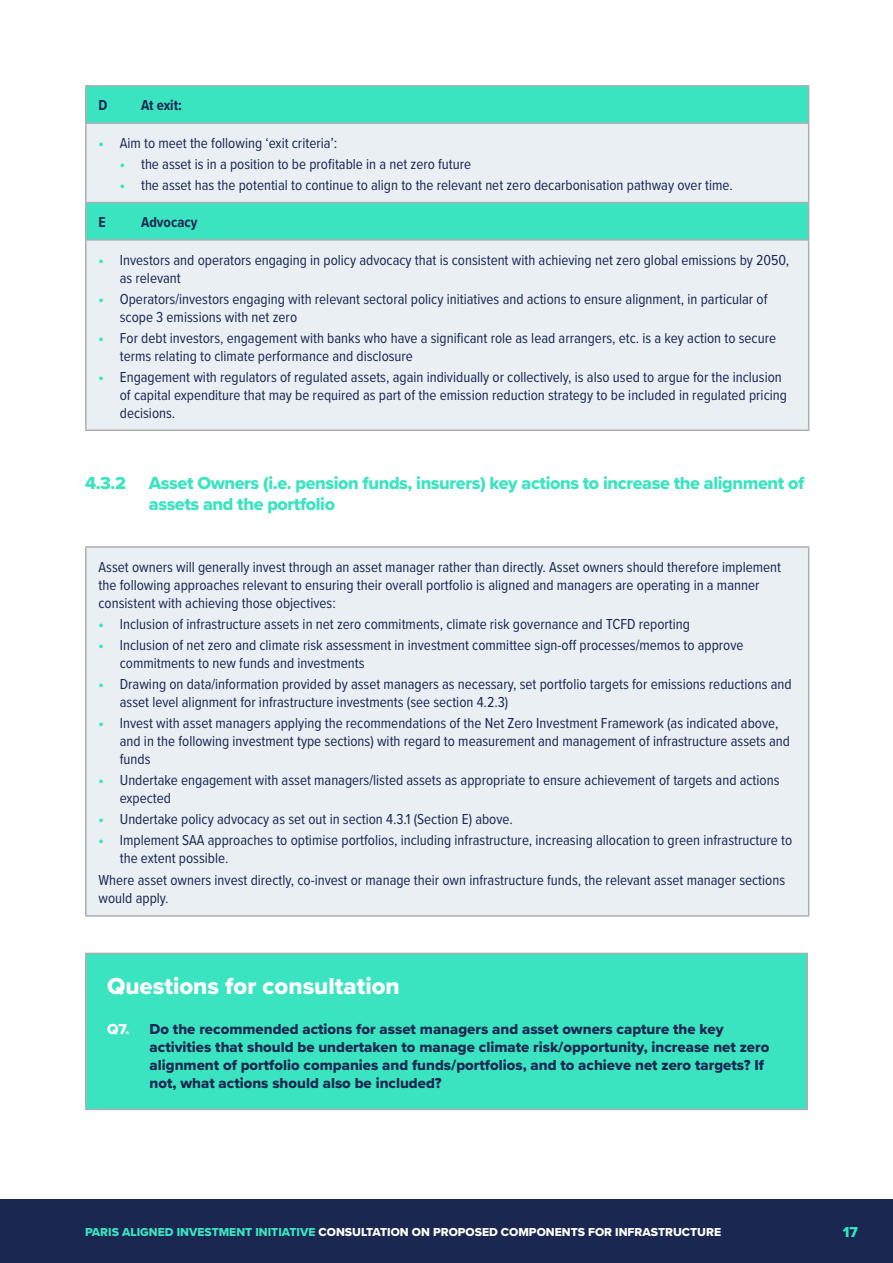
<style>
.page{position:relative;width:893px;height:1263px;background:#fff}
.page>*{position:absolute;margin:0;border:0;box-sizing:border-box;transform-origin:0 0}
.IIGCC_questions_head{font:24px "Proxima Nova Extrabld";color:#fff}
.IIGCC_heading_3b{font:18px/21.6px "Proxima Nova Extrabld";letter-spacing:-.02em;color:#3be4c1}
.IIGCC_table_text{font:15px/18px "Proxima Nova Cond";color:#192751}
.IIGCC_questions{font:15px/18px "Proxima Nova Extrabld";color:#192751}
.IIGCC_table_heading{font:700 15px "Proxima Nova Cond";color:#192751}
.t1{font:15px "Proxima Nova Extrabld";color:#3be4c1}
.t2{font:12px "Proxima Nova Extrabld";color:#fff}
.s1{font-family:"Proxima Nova Extrabld";color:#3be4c1}
.s2{color:#fff}
.s3{color:#3be4c1}
</style>
<div class="page">
<div style="left:0;top:1199px;width:893px;height:64px;background:#192751"></div>
<div style="left:87px;top:87px;width:721px;height:35px;background:#3be4c1"></div>
<svg style="left:87px;top:124px;width:721px;height:305px;background:#d5eded"></svg>
<hr style="left:85px;top:85px;width:724px;height:2px;background:#abafb0">
<hr style="left:85px;top:87px;width:2px;height:35px;background:#abafb0">
<hr style="left:808px;top:87px;width:1px;height:35px;background:#abafb0">
<hr style="left:85px;top:122px;width:724px;height:2px;background:#abafb0">
<hr style="left:85px;top:124px;width:2px;height:78px;background:#abafb0">
<hr style="left:808px;top:124px;width:1px;height:78px;background:#abafb0">
<hr style="left:85px;top:202px;width:724px;height:1px;background:#abafb0">
<hr style="left:85px;top:203px;width:2px;height:36px;background:#abafb0">
<hr style="left:808px;top:203px;width:1px;height:36px;background:#abafb0">
<hr style="left:85px;top:239px;width:724px;height:2px;background:#abafb0">
<hr style="left:85px;top:241px;width:2px;height:188px;background:#abafb0">
<hr style="left:808px;top:241px;width:1px;height:188px;background:#abafb0">
<hr style="left:85px;top:429px;width:724px;height:2px;background:#abafb0">
<div style="left:86px;top:547px;width:723px;height:369px;background:#eaeff4"></div>
<hr style="left:85px;top:546px;width:724px;height:2px;background:#abafb0">
<hr style="left:85px;top:548px;width:2px;height:367px;background:#abafb0">
<hr style="left:808px;top:548px;width:1px;height:367px;background:#abafb0">
<hr style="left:85px;top:915px;width:724px;height:2px;background:#abafb0">
<div style="left:86px;top:953px;width:721px;height:156px;background:#3be4c1"></div>
<hr style="left:85px;top:953px;width:723px;height:1px;background:#abafb0">
<hr style="left:85px;top:954px;width:2px;height:155px;background:#abafb0">
<hr style="left:806px;top:954px;width:2px;height:155px;background:#abafb0">
<hr style="left:85px;top:1109px;width:723px;height:1px;background:#abafb0">
<p class="IIGCC_table_heading" style="left:99px;top:94px;width:10px">D</p>
<p class="IIGCC_table_heading" style="left:141px;top:94px;width:42px">At exit:</p>
<p class="IIGCC_table_text" style="left:99px;top:133px;width:240px"><span class="s1">•</span> Aim to meet the following ‘exit criteria’:</p>
<p class="IIGCC_table_text" style="left:120px;top:154px;width:353px"><span class="s1">•</span> the asset is in a position to be profitable in a net zero future</p>
<p class="IIGCC_table_text" style="left:120px;top:175px;width:615px"><span class="s1">•</span> the asset has the potential to continue to align to the relevant net zero decarbonisation pathway over time.</p>
<p class="IIGCC_table_heading" style="left:99px;top:211px;width:9px">E</p>
<p class="IIGCC_table_heading" style="left:141px;top:211px;width:58px">Advocacy</p>
<p class="IIGCC_table_text" style="left:120px;top:250px;width:671px;text-indent:-21px"><span class="s1">•</span> Investors and operators engaging in policy advocacy that is consistent with achieving net zero global emissions by 2050, as relevant</p>
<p class="IIGCC_table_text" style="left:120px;top:289px;width:649px;text-indent:-21px"><span class="s1">•</span> Operators/investors engaging with relevant sectoral policy initiatives and actions to ensure alignment, in particular of scope 3 emissions with net zero</p>
<p class="IIGCC_table_text" style="left:120px;top:328px;width:658px;text-indent:-21px"><span class="s1">•</span> For debt investors, engagement with banks who have a significant role as lead arrangers, etc. is a key action to secure terms relating to climate performance and disclosure</p>
<p class="IIGCC_table_text" style="left:120px;top:367px;width:669px;text-indent:-21px"><span class="s1">•</span> Engagement with regulators of regulated assets, again individually or collectively, is also used to argue for the inclusion of capital expenditure that may be required as part of the emission reduction strategy to be included in regulated pricing decisions.</p>
<p class="IIGCC_heading_3b" style="left:85px;top:472px;width:42px">4.3.2</p>
<p class="IIGCC_heading_3b" style="left:149px;top:472px;width:657px">Asset Owners (i.e. pension funds, insurers) key actions to increase the alignment of assets and the portfolio</p>
<p class="IIGCC_table_text" style="left:99px;top:557px;width:684px">Asset owners will generally invest through an asset manager rather than directly. Asset owners should therefore implement the following approaches relevant to ensuring their overall portfolio is aligned and managers are operating in a manner consistent with achieving those objectives:</p>
<p class="IIGCC_table_text" style="left:99px;top:615px;width:593px"><span class="s1">•</span> Inclusion of infrastructure assets in net zero commitments, climate risk governance and TCFD reporting</p>
<p class="IIGCC_table_text" style="left:120px;top:636px;width:625px;text-indent:-21px"><span class="s1">•</span> Inclusion of net zero and climate risk assessment in investment committee sign-off processes/memos to approve commitments to new funds and investments</p>
<p class="IIGCC_table_text" style="left:120px;top:675px;width:673px;text-indent:-21px"><span class="s1">•</span> Drawing on data/information provided by asset managers as necessary, set portfolio targets for emissions reductions and asset level alignment for infrastructure investments (see section 4.2.3)</p>
<p class="IIGCC_table_text" style="left:120px;top:714px;width:672px;text-indent:-21px"><span class="s1">•</span> Invest with asset managers applying the recommendations of the Net Zero Investment Framework (as indicated above, and in the following investment type sections) with regard to measurement and management of infrastructure assets and funds</p>
<p class="IIGCC_table_text" style="left:120px;top:771px;width:661px;text-indent:-21px"><span class="s1">•</span> Undertake engagement with asset managers/listed assets as appropriate to ensure achievement of targets and actions expected</p>
<p class="IIGCC_table_text" style="left:99px;top:810px;width:416px"><span class="s1">•</span> Undertake policy advocacy as set out in section 4.3.1 (Section E) above.</p>
<p class="IIGCC_table_text" style="left:120px;top:831px;width:674px;text-indent:-21px"><span class="s1">•</span> Implement SAA approaches to optimise portfolios, including infrastructure, increasing allocation to green infrastructure to the extent possible.</p>
<p class="IIGCC_table_text" style="left:99px;top:870px;width:688px">Where asset owners invest directly, co-invest or manage their own infrastructure funds, the relevant asset manager sections would apply.</p>
<p class="IIGCC_questions_head" style="left:107px;top:968px;width:294px">Questions for consultation</p>
<p class="IIGCC_questions" style="left:150px;top:1020px;width:621px;text-indent:-43px"><span class="s2">Q7.</span> Do the recommended actions for asset managers and asset owners capture the key activities that should be undertaken to manage climate risk/opportunity, increase net zero alignment of portfolio companies and funds/portfolios, and to achieve net zero targets? If not, what actions should also be included?</p>
<p class="t2" style="left:85px;top:1223px;width:638px"><span class="s3">PARIS ALIGNED INVESTMENT INITIATIVE</span> CONSULTATION ON PROPOSED COMPONENTS FOR INFRASTRUCTURE</p>
<p class="t1" style="left:843px;top:1221px;width:17px">17</p>
</div>
